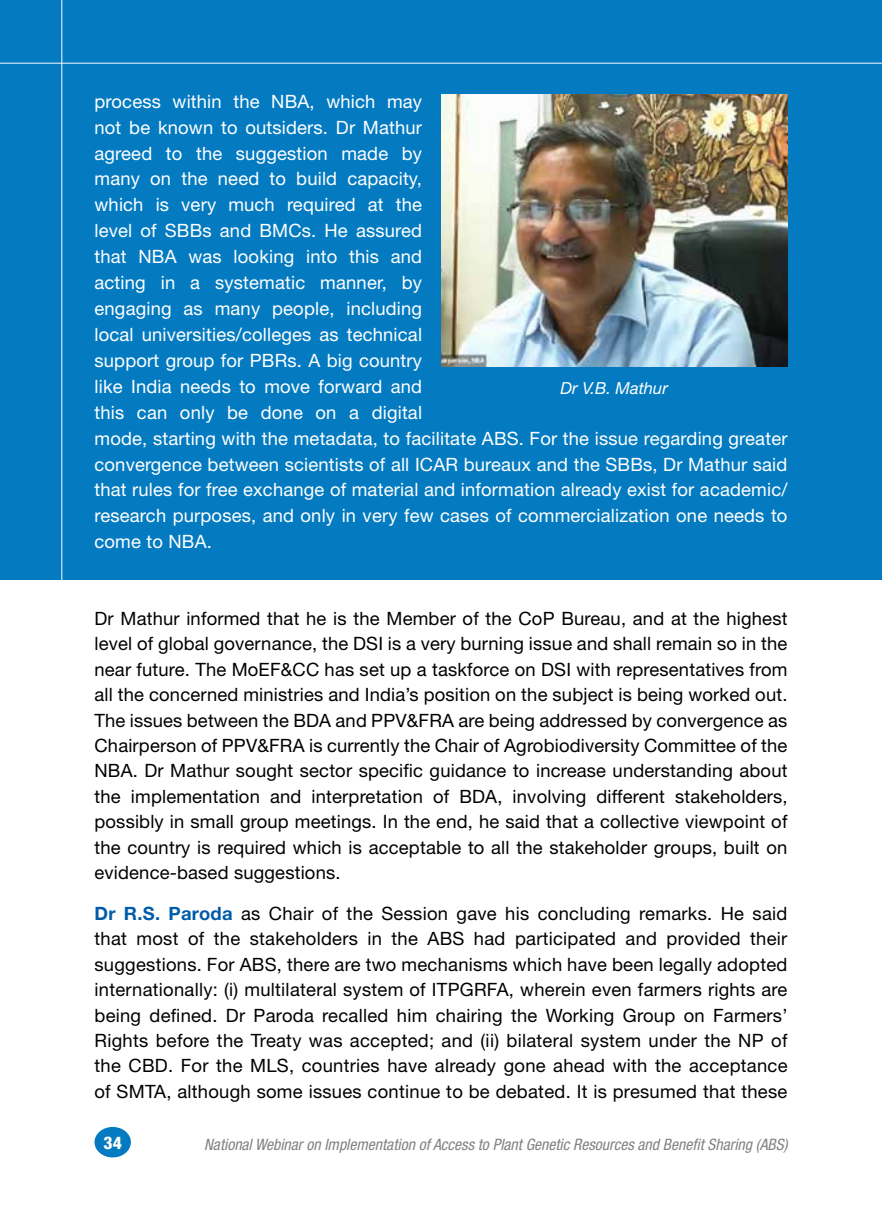
<style>
.page{position:relative;width:882px;height:1229px;background:#fff}
.page>*{position:absolute;margin:0;border:0;box-sizing:border-box;transform-origin:0 0}
.t1{font:18.38px/25.4px "Helvetica Neue LT Std";letter-spacing:.01em;color:#000;text-align:justify}
.t2{font:18.38px/25.9px "Helvetica Neue LT Std";letter-spacing:.01em;color:#fff}
.t3{font:800 condensed 17.5px "Helvetica Neue";color:#fff}
.t4{font:italic 16.62px "Helvetica Neue LT Std";color:#fff}
.t5{font:italic condensed 15.75px "Helvetica Neue";color:#808285}
.s1{font-weight:700;color:#005baa}
</style>
<div class="page">
<div style="left:94px;top:1126px;width:37px;height:31px;background:#047bc1;border-radius:50%"></div>
<div style="left:0;top:0;width:882px;height:579px;background:#047bc1"></div>
<img style="left:441px;top:94px;width:347px;height:272px">
<hr style="left:61px;top:0;width:1px;height:823px;background:#fff">
<hr style="left:0;top:63px;width:882px;height:1px;background:#fff">
<p class="t2" style="left:94px;top:88px;width:695px">process within the NBA, which may<br>not be known to outsiders. Dr Mathur<br>agreed to the suggestion made by<br>many on the need to build capacity,<br>which is very much required at the<br>level of SBBs and BMCs. He assured<br>that NBA was looking into this and<br>acting in a systematic manner, by<br>engaging as many people, including<br>local universities/colleges as technical<br>support group for PBRs. A big country<br>like India needs to move forward and<br>this can only be done on a digital<br>mode, starting with the metadata, to facilitate ABS. For the issue regarding greater convergence between scientists of all ICAR bureaux and the SBBs, Dr Mathur said that rules for free exchange of material and information already exist for academic/ research purposes, and only in very few cases of commercialization one needs to come to NBA.</p>
<p class="t4" style="left:561px;top:378px;width:109px">Dr V.B. Mathur</p>
<p class="t1" style="left:94px;top:605px;width:695px">Dr Mathur informed that he is the Member of the CoP Bureau, and at the highest level of global governance, the DSI is a very burning issue and shall remain so in the near future. The MoEF&amp;CC has set up a taskforce on DSI with representatives from all the concerned ministries and India’s position on the subject is being worked out.<br>The issues between the BDA and PPV&amp;FRA are being addressed by convergence as Chairperson of PPV&amp;FRA is currently the Chair of Agrobiodiversity Committee of the NBA. Dr Mathur sought sector specific guidance to increase understanding about the implementation and interpretation of BDA, involving different stakeholders, possibly in small group meetings. In the end, he said that a collective viewpoint of the country is required which is acceptable to all the stakeholder groups, built on evidence-based suggestions.</p>
<p class="t1" style="left:94px;top:900px;width:695px"><span class="s1">Dr R.S. Paroda</span> as Chair of the Session gave his concluding remarks. He said that most of the stakeholders in the ABS had participated and provided their suggestions. For ABS, there are two mechanisms which have been legally adopted internationally: (i) multilateral system of ITPGRFA, wherein even farmers rights are being defined. Dr Paroda recalled him chairing the Working Group on Farmers’ Rights before the Treaty was accepted; and (ii) bilateral system under the NP of the CBD. For the MLS, countries have already gone ahead with the acceptance of SMTA, although some issues continue to be debated. It is presumed that these</p>
<p class="t3" style="left:104px;top:1132px;width:20px">34</p>
<p class="t5" style="left:204px;top:1135px;width:585px">National Webinar on Implementation of Access to Plant Genetic Resources and Benefit Sharing (ABS)</p>
</div>
